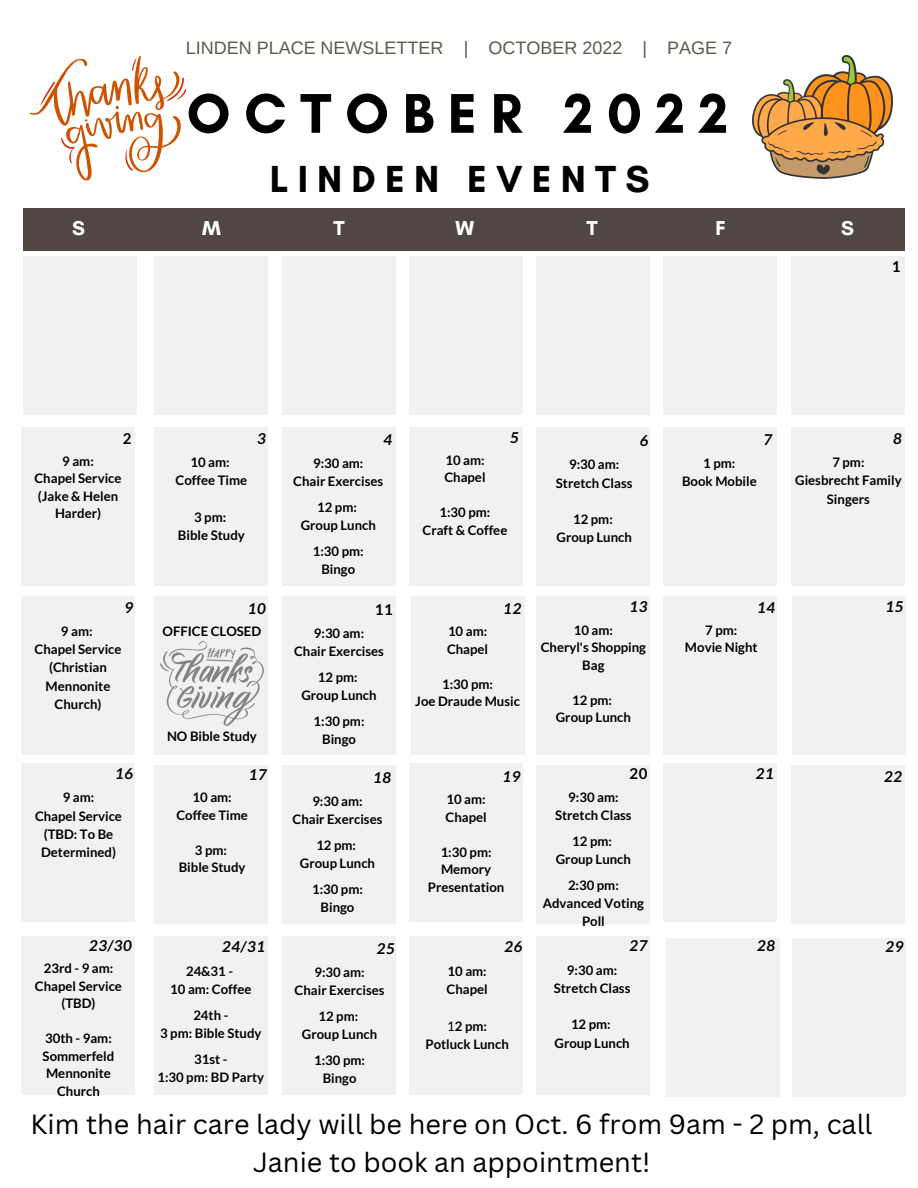
<style>
.page{position:relative;width:918px;height:1188px;background:#fff}
.page>*{position:absolute;margin:0;border:0;box-sizing:border-box;transform-origin:0 0}
.t1{font:700 57px "Glacial Indifference";letter-spacing:.24em;color:#000}
.t2{font:700 38.4px "Glacial Indifference";letter-spacing:.24em;color:#000}
.t3{font:27px/37.2px "Canva Sans";color:#000;text-align:center}
.t4{font:700 20.55px "Glacial Indifference";color:#fff}
.t5{font:18px "Arimo";color:#5c594d}
.t6{font:italic 700 15px "Lato";letter-spacing:.045em;color:#000}
.t7{font:700 15px "Lato";color:#000}
.t8{font:700 13.2px/17.5px "Lato";color:#000;text-align:center}
.s1{font-weight:400}
</style>
<div class="page">
<div style="left:409px;top:936px;width:114px;height:159px;background:#f1f1f1"></div>
<div style="left:23px;top:208px;width:882px;height:42px;background:#524645"></div>
<div style="left:536px;top:936px;width:114px;height:159px;background:#f1f1f1"></div>
<div style="left:282px;top:936px;width:114px;height:159px;background:#f1f1f1"></div>
<div style="left:154px;top:936px;width:114px;height:159px;background:#f1f1f1"></div>
<div style="left:22px;top:936px;width:113px;height:159px;background:#f1f1f1"></div>
<div style="left:22px;top:763px;width:113px;height:159px;background:#f1f1f1"></div>
<div style="left:154px;top:765px;width:114px;height:159px;background:#f1f1f1"></div>
<div style="left:282px;top:765px;width:114px;height:159px;background:#f1f1f1"></div>
<div style="left:409px;top:763px;width:114px;height:159px;background:#f1f1f1"></div>
<div style="left:536px;top:765px;width:114px;height:159px;background:#f1f1f1"></div>
<div style="left:664px;top:763px;width:113px;height:159px;background:#f1f1f1"></div>
<div style="left:791px;top:765px;width:113px;height:159px;background:#f1f1f1"></div>
<div style="left:22px;top:596px;width:113px;height:158px;background:#f1f1f1"></div>
<div style="left:154px;top:596px;width:114px;height:158px;background:#f1f1f1"></div>
<div style="left:282px;top:596px;width:114px;height:158px;background:#f1f1f1"></div>
<div style="left:411px;top:596px;width:114px;height:158px;background:#f1f1f1"></div>
<div style="left:536px;top:596px;width:114px;height:158px;background:#f1f1f1"></div>
<div style="left:664px;top:596px;width:113px;height:158px;background:#f1f1f1"></div>
<div style="left:792px;top:596px;width:114px;height:158px;background:#f1f1f1"></div>
<div style="left:22px;top:427px;width:113px;height:159px;background:#f1f1f1"></div>
<div style="left:154px;top:427px;width:114px;height:159px;background:#f1f1f1"></div>
<div style="left:282px;top:427px;width:114px;height:159px;background:#f1f1f1"></div>
<div style="left:409px;top:427px;width:114px;height:159px;background:#f1f1f1"></div>
<div style="left:536px;top:427px;width:114px;height:159px;background:#f1f1f1"></div>
<div style="left:664px;top:427px;width:113px;height:159px;background:#f1f1f1"></div>
<div style="left:791px;top:427px;width:113px;height:159px;background:#f1f1f1"></div>
<div style="left:409px;top:256px;width:114px;height:159px;background:#f1f1f1"></div>
<div style="left:23px;top:256px;width:113px;height:159px;background:#f1f1f1"></div>
<div style="left:154px;top:256px;width:114px;height:159px;background:#f1f1f1"></div>
<div style="left:282px;top:256px;width:114px;height:159px;background:#f1f1f1"></div>
<div style="left:536px;top:256px;width:114px;height:159px;background:#f1f1f1"></div>
<div style="left:664px;top:256px;width:113px;height:159px;background:#f1f1f1"></div>
<div style="left:791px;top:256px;width:113px;height:159px;background:#f1f1f1"></div>
<div style="left:667px;top:938px;width:113px;height:158px;background:#f1f1f1"></div>
<div style="left:792px;top:938px;width:114px;height:158px;background:#f1f1f1"></div>
<img style="left:752px;top:55px;width:141px;height:123px">
<svg style="left:30px;top:56px;width:156px;height:125px"></svg>
<img style="left:160px;top:641px;width:104px;height:85px">
<h3 class="t5" style="left:186px;top:38px;width:548px">LINDEN PLACE NEWSLETTER | OCTOBER 2022 | PAGE 7</h3>
<h1 class="t1" style="left:187px;top:79px;width:543px">OCTOBER 2022</h1>
<h2 class="t2" style="left:270px;top:156px;width:381px">LINDEN EVENTS</h2>
<h3 class="t4" style="left:72px;top:216px;width:14px">S</h3>
<h3 class="t4" style="left:202px;top:216px;width:20px">M</h3>
<h3 class="t4" style="left:333px;top:216px;width:13px">T</h3>
<h3 class="t4" style="left:456px;top:216px;width:20px">W</h3>
<h3 class="t4" style="left:587px;top:216px;width:13px">T</h3>
<h3 class="t4" style="left:715px;top:216px;width:12px">F</h3>
<h3 class="t4" style="left:841px;top:216px;width:14px">S</h3>
<p class="t7" style="left:892px;top:258px;width:10px">1</p>
<p class="t7" style="left:123px;top:429px;width:10px">2</p>
<p class="t8" style="left:35px;top:452px;width:89px">9 am:<br>Chapel Service (Jake &amp; Helen<br>Harder)</p>
<p class="t6" style="left:124px;top:598px;width:10px">9</p>
<p class="t8" style="left:35px;top:622px;width:89px;line-height:18.3px">9 am:<br>Chapel Service (Christian<br>Mennonite<br>Church)</p>
<p class="t6" style="left:115px;top:764px;width:20px">16</p>
<p class="t8" style="left:35px;top:788px;width:89px;line-height:18.3px">9 am:<br>Chapel Service (TBD: To Be<br>Determined)</p>
<p class="t6" style="left:257px;top:429px;width:10px">3</p>
<p class="t6" style="left:383px;top:430px;width:10px">4</p>
<p class="t6" style="left:510px;top:428px;width:10px">5</p>
<p class="t6" style="left:640px;top:431px;width:10px">6</p>
<p class="t8" style="left:176px;top:453px;width:73px;line-height:18.3px">10 am:<br>Coffee Time</p>
<p class="t8" style="left:178px;top:508px;width:69px;line-height:18.3px">3 pm:<br>Bible Study</p>
<p class="t8" style="left:293px;top:454px;width:91px;line-height:18px">9:30 am:<br>Chair Exercises</p>
<p class="t8" style="left:301px;top:498px;width:77px;line-height:18px">12 pm:<br>Group Lunch</p>
<p class="t8" style="left:313px;top:542px;width:52px;line-height:18px">1:30 pm:<br>Bingo</p>
<p class="t8" style="left:444px;top:451px;width:43px;text-align:left">10 am:<br>Chapel</p>
<p class="t8" style="left:423px;top:504px;width:86px">1:30 pm:<br>Craft &amp; Coffee</p>
<p class="t8" style="left:556px;top:455px;width:78px;line-height:18.3px">9:30 am:<br>Stretch Class</p>
<p class="t8" style="left:557px;top:510px;width:77px;line-height:18.3px">12 pm:<br>Group Lunch</p>
<p class="t6" style="left:248px;top:599px;width:20px">10</p>
<p class="t8" style="left:163px;top:622px;width:100px">OFFICE CLOSED</p>
<p class="t8" style="left:167px;top:727px;width:91px">NO Bible Study</p>
<p class="t7" style="left:375px;top:600px;width:20px">11</p>
<p class="t8" style="left:294px;top:624px;width:91px;line-height:18px">9:30 am:<br>Chair Exercises</p>
<p class="t8" style="left:301px;top:668px;width:77px;line-height:18px">12 pm:<br>Group Lunch</p>
<p class="t8" style="left:314px;top:712px;width:52px;line-height:18px">1:30 pm:<br>Bingo</p>
<p class="t6" style="left:503px;top:599px;width:20px">12</p>
<p class="t8" style="left:447px;top:622px;width:43px;text-align:left">10 am:<br>Chapel</p>
<p class="t8" style="left:415px;top:675px;width:106px">1:30 pm:<br>Joe Draude Music</p>
<p class="t6" style="left:630px;top:598px;width:20px">13</p>
<p class="t8" style="left:541px;top:621px;width:107px">10 am:<br>Cheryl's Shopping<br>Bag</p>
<p class="t8" style="left:556px;top:691px;width:77px">12 pm:<br>Group Lunch</p>
<p class="t6" style="left:249px;top:765px;width:20px">17</p>
<p class="t8" style="left:176px;top:788px;width:73px">10 am:<br>Coffee Time</p>
<p class="t8" style="left:179px;top:841px;width:68px">3 pm:<br>Bible Study</p>
<p class="t6" style="left:373px;top:768px;width:20px">18</p>
<p class="t8" style="left:293px;top:792px;width:91px;line-height:18px">9:30 am:<br>Chair Exercises</p>
<p class="t8" style="left:300px;top:836px;width:77px;line-height:18px">12 pm:<br>Group Lunch</p>
<p class="t8" style="left:312px;top:880px;width:52px;line-height:18px">1:30 pm:<br>Bingo</p>
<p class="t6" style="left:502px;top:767px;width:20px">19</p>
<p class="t8" style="left:446px;top:790px;width:43px;text-align:left">10 am:<br>Chapel</p>
<p class="t8" style="left:428px;top:843px;width:78px">1:30 pm:<br>Memory<br>Presentation</p>
<p class="t7" style="left:630px;top:764px;width:20px">20</p>
<p class="t8" style="left:555px;top:788px;width:78px;line-height:18px">9:30 am:<br>Stretch Class</p>
<p class="t8" style="left:556px;top:832px;width:77px;line-height:18px">12 pm:<br>Group Lunch</p>
<p class="t8" style="left:543px;top:876px;width:103px;line-height:18px">2:30 pm:<br>Advanced Voting<br>Poll</p>
<p class="t8" style="left:682px;top:454px;width:76px;line-height:18.3px">1 pm:<br>Book Mobile</p>
<p class="t6" style="left:763px;top:430px;width:10px">7</p>
<p class="t6" style="left:893px;top:429px;width:10px">8</p>
<p class="t8" style="left:795px;top:453px;width:108px;line-height:18.3px">7 pm:<br>Giesbrecht Family<br>Singers</p>
<p class="t6" style="left:757px;top:598px;width:20px">14</p>
<p class="t8" style="left:685px;top:621px;width:74px">7 pm:<br>Movie Night</p>
<p class="t6" style="left:886px;top:598px;width:20px">15</p>
<p class="t6" style="left:756px;top:764px;width:20px">21</p>
<p class="t6" style="left:884px;top:767px;width:20px">22</p>
<p class="t6" style="left:89px;top:936px;width:44px">23/30</p>
<p class="t8" style="left:35px;top:959px;width:89px">23rd - 9 am:<br>Chapel Service (TBD)</p>
<p class="t8" style="left:43px;top:1029px;width:73px">30th - 9am:<br>Sommerfeld<br>Mennonite<br>Church</p>
<p class="t6" style="left:629px;top:936px;width:20px">27</p>
<p class="t6" style="left:757px;top:936px;width:20px">28</p>
<p class="t6" style="left:886px;top:938px;width:20px">29</p>
<p class="t8" style="left:554px;top:960px;width:78px;line-height:18.3px">9:30 am:<br>Stretch Class</p>
<p class="t8" style="left:555px;top:1015px;width:77px;line-height:18.3px">12 pm:<br>Group Lunch</p>
<p class="t6" style="left:222px;top:938px;width:44px">24/31</p>
<p class="t8" style="left:170px;top:962px;width:83px;line-height:18px">24&amp;31 -<br>10 am: Coffee</p>
<p class="t8" style="left:160px;top:1006px;width:103px;line-height:18px">24th -<br>3 pm: Bible Study</p>
<p class="t8" style="left:157px;top:1050px;width:108px;line-height:18px">31st -<br>1:30 pm: BD Party</p>
<p class="t6" style="left:505px;top:938px;width:20px">26</p>
<p class="t6" style="left:377px;top:939px;width:20px">25</p>
<p class="t8" style="left:295px;top:963px;width:91px;line-height:18px">9:30 am:<br>Chair Exercises</p>
<p class="t8" style="left:302px;top:1007px;width:77px;line-height:18px">12 pm:<br>Group Lunch</p>
<p class="t8" style="left:314px;top:1051px;width:52px;line-height:18px">1:30 pm:<br>Bingo</p>
<h3 class="t3" style="left:31px;top:1105px;width:843px">Kim the hair care lady will be here on Oct. 6 from 9am - 2 pm, call<br>Janie to book an appointment!</h3>
<p class="t8" style="left:447px;top:962px;width:43px;line-height:18.3px;text-align:left">10 am:<br>Chapel</p>
<p class="t8" style="left:426px;top:1016px;width:85px;line-height:18.3px"><span class="s1">1</span>2 pm:<br>Potluck Lunch</p>
</div>
